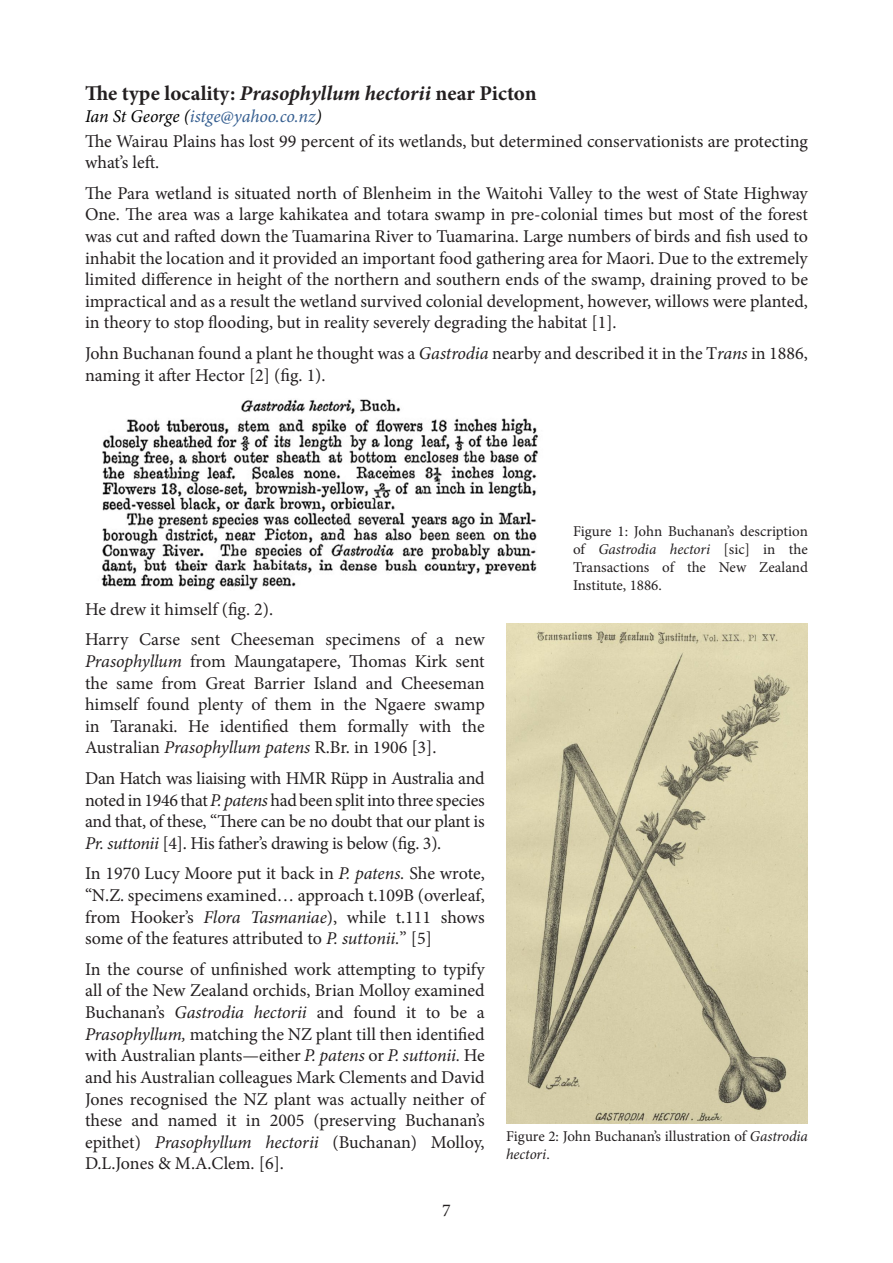
<style>
.page{position:relative;width:893px;height:1263px;background:#fff}
.page>*{position:absolute;margin:0;border:0;box-sizing:border-box;transform-origin:0 0}
.Heading_1_Newsletter{font:700 21px "Minion Pro";letter-spacing:.005em;color:#231f20}
.Normal_Newsletter_bo{font:18px/21.6px "Minion Pro";letter-spacing:-.005em;color:#231f20;text-align:justify}
.Author_source{font:italic 18px "Minion Pro";letter-spacing:-.005em;color:#365f91}
.Inline_pic{font:15px/18px "Minion Pro";letter-spacing:-.005em;color:#231f20;text-align:justify}
.s1{font-style:italic}
.s2{color:#000}
</style>
<div class="page">
<img style="left:101px;top:399px;width:437px;height:191px">
<img style="left:506px;top:623px;width:302px;height:500px">
<p class="Heading_1_Newsletter" style="left:85px;top:79px;width:453px">The type locality: <span class="s1">Prasophyllum hectorii</span> near Picton</p>
<p class="Author_source" style="left:85px;top:104px;width:238px"><span class="s2">Ian St George (</span>istge@yahoo.co.nz<span class="s2">)</span></p>
<p class="Normal_Newsletter_bo" style="left:85px;top:130px;width:724px">The Wairau Plains has lost 99 percent of its wetlands, but determined conservationists are protecting what’s left.</p>
<p class="Normal_Newsletter_bo" style="left:85px;top:182px;width:724px">The Para wetland is situated north of Blenheim in the Waitohi Valley to the west of State Highway One. The area was a large kahikatea and totara swamp in pre-colonial times but most of the forest was cut and rafted down the Tuamarina River to Tuamarina. Large numbers of birds and fish used to inhabit the location and it provided an important food gathering area for Maori. Due to the extremely limited difference in height of the northern and southern ends of the swamp, draining proved to be impractical and as a result the wetland survived colonial development, however, willows were planted, in theory to stop flooding, but in reality severely degrading the habitat [1].</p>
<p class="Normal_Newsletter_bo" style="left:85px;top:342px;width:724px">John Buchanan found a plant he thought was a <span class="s1">Gastrodia</span> nearby and described it in the T<span class="s1">rans</span> in 1886, naming it after Hector [2] (fig. 1).</p>
<p class="Normal_Newsletter_bo" style="left:85px;top:598px;width:190px">He drew it himself (fig. 2).</p>
<p class="Normal_Newsletter_bo" style="left:85px;top:629px;width:401px">Harry Carse sent Cheeseman specimens of a new <span class="s1">Prasophyllum</span> from Maungatapere, Thomas Kirk sent the same from Great Barrier Island and Cheeseman himself found plenty of them in the Ngaere swamp in Taranaki. He identified them formally with the Australian <span class="s1">Prasophyllum patens</span> R.Br. in 1906 [3].</p>
<p class="Normal_Newsletter_bo" style="left:85px;top:767px;width:401px">Dan Hatch was liaising with HMR Rüpp in Australia and noted in 1946 that <span class="s1">P. patens</span> had been split into three species and that, of these, “There can be no doubt that our plant is <span class="s1">Pr. suttonii</span> [4]. His father’s drawing is below (fig. 3).</p>
<p class="Normal_Newsletter_bo" style="left:85px;top:863px;width:401px">In 1970 Lucy Moore put it back in <span class="s1">P. patens.</span> She wrote, “N.Z. specimens examined… approach t.109B (overleaf, from Hooker’s <span class="s1">Flora Tasmaniae</span>), while t.111 shows some of the features attributed to <span class="s1">P. suttonii.</span>” [5]</p>
<p class="Normal_Newsletter_bo" style="left:85px;top:958px;width:401px">In the course of unfinished work attempting to typify all of the New Zealand orchids, Brian Molloy examined Buchanan’s <span class="s1">Gastrodia hectorii</span> and found it to be a <span class="s1">Prasophyllum,</span> matching the NZ plant till then identified with Australian plants—either <span class="s1">P. patens</span> or <span class="s1">P. suttonii.</span> He and his Australian colleagues Mark Clements and David Jones recognised the NZ plant was actually neither of these and named it in 2005 (preserving Buchanan’s epithet) <span class="s1">Prasophyllum hectorii</span> (Buchanan) Molloy, D.L.Jones &amp; M.A.Clem. [6].</p>
<p class="Normal_Newsletter_bo" style="left:442px;top:1199px;width:10px">7</p>
<p class="Inline_pic" style="left:573px;top:522px;width:236px">Figure 1: John Buchanan’s description of <span class="s1">Gastrodia hectori</span> [sic] in the Transactions of the New Zealand Institute, 1886.</p>
<p class="Inline_pic" style="left:506px;top:1127px;width:303px">Figure 2: John Buchanan’s illustration of <span class="s1">Gastrodia hectori</span>.</p>
</div>
